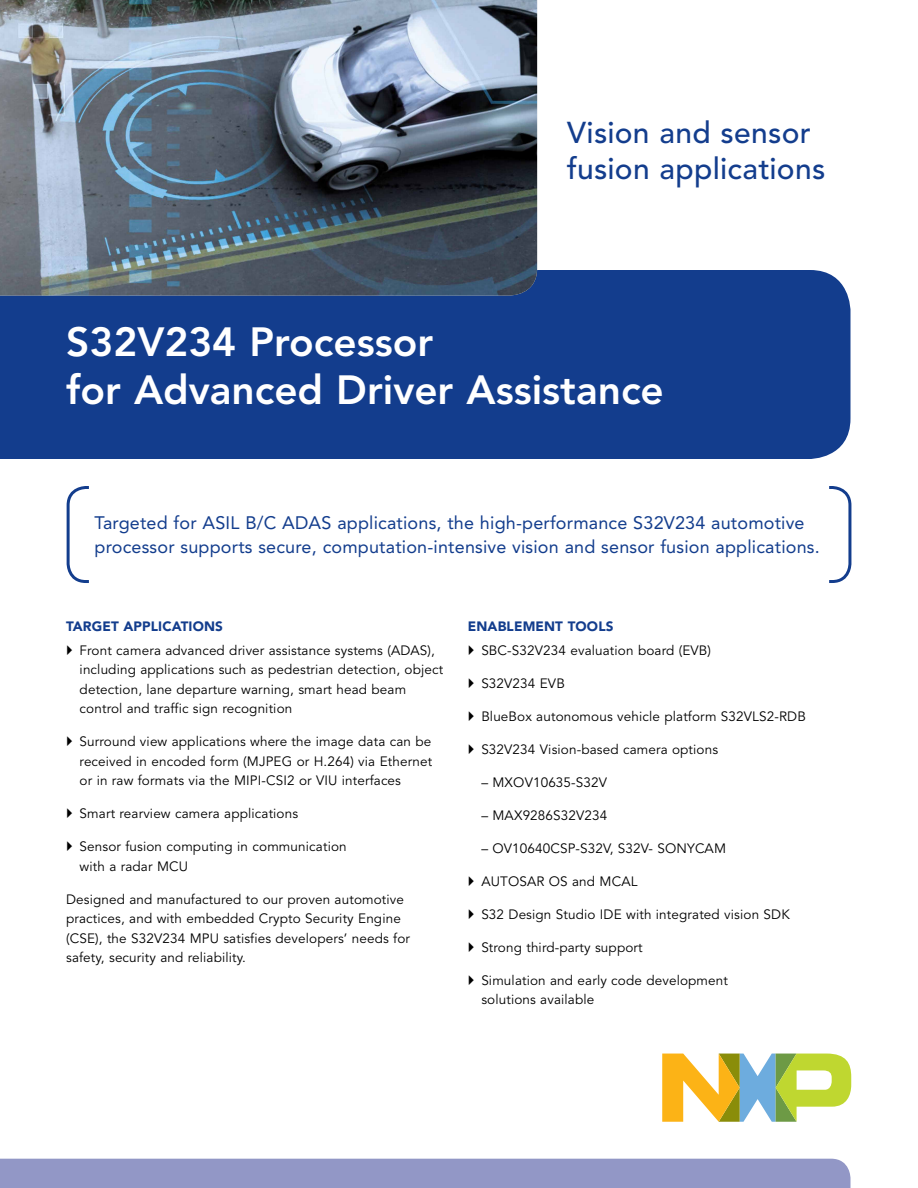
<style>
.page{position:relative;width:918px;height:1188px;background:#fff}
.page>*{position:absolute;margin:0;border:0;box-sizing:border-box;transform-origin:0 0}
.t1{font:800 40.5px/48.6px "Avenir LT Std";color:#fff}
.t2{font:500 30px/36px "Avenir LT Std";letter-spacing:.01em;color:#133d8d}
.t3{font:18px/24px "Avenir LT Std";letter-spacing:.01em;color:#133d8d}
.t4{font:13.5px/19.5px "Avenir LT Std";letter-spacing:.01em;color:#000}
.t5{font:900 13.5px "Avenir LT Std";letter-spacing:.01em;color:#133d8d}
</style>
<div class="page">
<svg style="left:662px;top:1054px;width:189px;height:68px"></svg>
<svg style="left:66px;top:486px;width:786px;height:97px"></svg>
<div style="left:0;top:1159px;width:850px;height:29px;background:#9297c6"></div>
<div style="left:0;top:270px;width:850px;height:189px;background:#133d8d"></div>
<img style="left:0;top:0;width:537px;height:296px">
<h2 class="t2" style="left:567px;top:115px;width:260px">Vision and sensor fusion applications</h2>
<h1 class="t1" style="left:66px;top:317px;width:599px">S32V234 Processor<br>for Advanced Driver Assistance</h1>
<h3 class="t3" style="left:94px;top:511px;width:727px">Targeted for ASIL B/C ADAS applications, the high-performance S32V234 automotive processor supports secure, computation-intensive vision and sensor fusion applications.</h3>
<p class="t5" style="left:66px;top:618px;width:158px">TARGET APPLICATIONS</p>
<p class="t4" style="left:80px;top:641px;width:365px">Front camera advanced driver assistance systems (ADAS), including applications such as pedestrian detection, object detection, lane departure warning, smart head beam control and traffic sign recognition</p>
<p class="t4" style="left:80px;top:732px;width:354px;text-align:justify">Surround view applications where the image data can be received in encoded form (MJPEG or H.264) via Ethernet or in raw formats via the MIPI-CSI2 or VIU interfaces</p>
<p class="t4" style="left:80px;top:804px;width:220px">Smart rearview camera applications</p>
<p class="t4" style="left:80px;top:837px;width:269px">Sensor fusion computing in communication with a radar MCU</p>
<p class="t4" style="left:66px;top:890px;width:345px">Designed and manufactured to our proven automotive practices, and with embedded Crypto Security Engine (CSE), the S32V234 MPU satisfies developers’ needs for safety, security and reliability.</p>
<p class="t5" style="left:468px;top:618px;width:147px">ENABLEMENT TOOLS</p>
<p class="t4" style="left:481px;top:641px;width:231px">SBC-S32V234 evaluation board (EVB)</p>
<p class="t4" style="left:481px;top:674px;width:85px">S32V234 EVB</p>
<p class="t4" style="left:481px;top:707px;width:326px">BlueBox autonomous vehicle platform S32VLS2-RDB</p>
<p class="t4" style="left:481px;top:740px;width:238px">S32V234 Vision-based camera options</p>
<p class="t4" style="left:481px;top:773px;width:127px">– MXOV10635-S32V</p>
<p class="t4" style="left:481px;top:806px;width:127px">– MAX9286S32V234</p>
<p class="t4" style="left:481px;top:839px;width:246px">– OV10640CSP-S32V, S32V- SONYCAM</p>
<p class="t4" style="left:481px;top:872px;width:158px">AUTOSAR OS and MCAL</p>
<p class="t4" style="left:481px;top:905px;width:310px">S32 Design Studio IDE with integrated vision SDK</p>
<p class="t4" style="left:481px;top:938px;width:163px">Strong third-party support</p>
<p class="t4" style="left:481px;top:971px;width:248px">Simulation and early code development solutions available</p>
</div>
